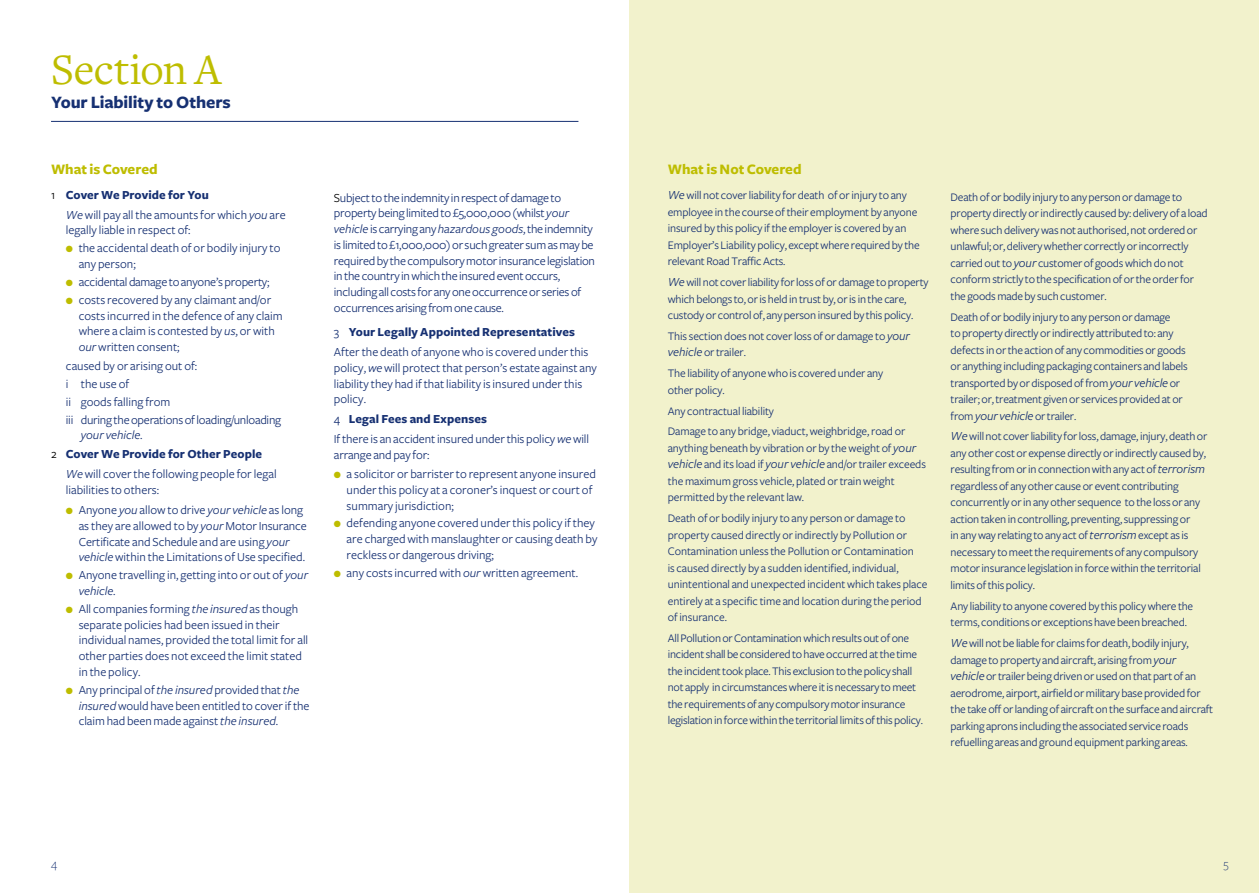
<style>
.page{position:relative;width:1259px;height:893px;background:#fff}
.page>*{position:absolute;margin:0;border:0;box-sizing:border-box;transform-origin:0 0}
.t1{font:45px "Freight Text";letter-spacing:-.005em;color:#bebd00}
.t2{font:700 18px "Freight Sans";letter-spacing:-.005em;color:#163072}
.t3{font:700 15px "Freight Sans";color:#bebd00}
.t4{font:12.75px/15.8px "Freight Sans";color:#163072}
.t5{font:12.75px/15.8px "Freight Sans";letter-spacing:-.02em;color:#163072}
.t6{font:700 12.75px "Freight Sans";letter-spacing:.005em;color:#163072}
.t7{font:italic 12.75px "Freight Sans";color:#163072}
.t8{font:300 12.75px "Freight Sans";color:#163072}
.t9{font:12px/16.5px "Freight Sans";letter-spacing:-.015em;color:#163072}
.s1{color:#000}
.s2{font-weight:700}
.s3{font-style:italic}
.s4{color:#bebd00}
.s5{font-style:normal}
.s6{font-weight:400;color:#000}
.s7{font-style:italic;font-size:12.75px}
</style>
<div class="page">
<div style="left:629px;top:0;width:630px;height:893px;background:#f2f2cc"></div>
<hr style="left:51px;top:121px;width:527px;height:1px;background:#163072">
<h1 class="t1" style="left:51px;top:45px;width:172px">Section A</h1>
<h2 class="t2" style="left:51px;top:93px;width:181px">Your Liability to Others</h2>
<p class="t3" style="left:51px;top:162px;width:108px">What is Covered</p>
<p class="t4" style="left:66px;top:185px;width:221px;line-height:20px;text-indent:-15px"><span class="s1">1</span> <span class="s2">Cover We Provide for You<br></span><span class="s3">We</span> will pay all the amounts for which <span class="s3">you</span> are</p>
<p class="t4" style="left:66px;top:223px;width:126px">legally liable in respect of:</p>
<p class="t4" style="left:79px;top:241px;width:203px;text-indent:-13px"><span class="s4">●</span> the accidental death of or bodily injury to any person;</p>
<p class="t5" style="left:66px;top:274px;width:205px"><span class="s4">●</span> accidental damage to anyone’s property;</p>
<p class="t4" style="left:79px;top:292px;width:205px;text-indent:-13px"><span class="s4">●</span> costs recovered by any claimant and/or costs incurred in the defence of any claim where a claim is contested by <span class="s3">us</span>, or with <span class="s3">our</span> written consent;</p>
<p class="t4" style="left:66px;top:357px;width:217px;line-height:17.9px">caused by or arising out of:<br>i the use of<br>ii goods falling from<br>iii during the operations of loading/unloading</p>
<p class="t7" style="left:81px;top:428px;width:63px">your vehicle<span class="s5">.</span></p>
<p class="t6" style="left:51px;top:447px;width:212px"><span class="s6">2</span> Cover We Provide for Other People</p>
<p class="t4" style="left:66px;top:467px;width:212px"><span class="s3">We</span> will cover the following people for legal</p>
<p class="t4" style="left:66px;top:482px;width:95px">liabilities to others:</p>
<p class="t4" style="left:79px;top:502px;width:229px;text-indent:-13px"><span class="s4">●</span> Anyone <span class="s3">you</span> allow to drive <span class="s3">your vehicle</span> as long as they are allowed to by <span class="s3">your</span> Motor Insurance Certificate and Schedule and are using <span class="s3">your vehicle</span> within the Limitations of Use specified.</p>
<p class="t4" style="left:79px;top:567px;width:231px;text-indent:-13px"><span class="s4">●</span> Anyone travelling in, getting into or out of <span class="s3">your vehicle</span>.</p>
<p class="t4" style="left:79px;top:601px;width:231px;text-indent:-13px"><span class="s4">●</span> All companies forming <span class="s3">the insured</span> as though separate policies had been issued in their individual names, provided the total limit for all other parties does not exceed the limit stated in the policy.</p>
<p class="t4" style="left:79px;top:682px;width:232px;text-indent:-13px"><span class="s4">●</span> Any principal of <span class="s3">the insured</span> provided that <span class="s3">the insured</span> would have been entitled to cover if the claim had been made against <span class="s3">the insured</span>.</p>
<p class="t5" style="left:334px;top:190px;width:263px"><span class="s1">S</span>ubject to the indemnity in respect of damage to property being limited to £5,000,000 (whilst <span class="s3">your vehicle</span> is carrying any <span class="s3">hazardous goods</span>, the indemnity is limited to £1,000,000) or such greater sum as may be required by the compulsory motor insurance legislation in the country in which the insured event occurs, including all costs for any one occurrence or series of occurrences arising from one cause.</p>
<p class="t4" style="left:334px;top:322px;width:256px;line-height:20px">3 <span class="s2">Your Legally Appointed Representatives<br></span>After the death of anyone who is covered under this</p>
<p class="t4" style="left:334px;top:360px;width:265px">policy, <span class="s3">we</span> will protect that person’s estate against any liability they had if that liability is insured under this policy.</p>
<p class="t4" style="left:334px;top:409px;width:257px;line-height:20px">4 <span class="s2">Legal Fees and Expenses<br></span>If there is an accident insured under this policy <span class="s3">we</span> will</p>
<p class="t4" style="left:334px;top:447px;width:97px">arrange and pay for:</p>
<p class="t4" style="left:347px;top:466px;width:251px;text-indent:-13px"><span class="s4">●</span> a solicitor or barrister to represent anyone insured under this policy at a coroner’s inquest or court of summary jurisdiction;</p>
<p class="t4" style="left:347px;top:516px;width:252px;text-indent:-13px"><span class="s4">●</span> defending anyone covered under this policy if they are charged with manslaughter or causing death by reckless or dangerous driving;</p>
<p class="t4" style="left:334px;top:565px;width:246px"><span class="s4">●</span> any costs incurred with <span class="s3">our</span> written agreement.</p>
<p class="t3" style="left:668px;top:162px;width:135px">What is Not Covered</p>
<p class="t9" style="left:668px;top:188px;width:253px"><span class="s7">We</span> will not cover liability for death of or injury to any employee in the course of their employment by anyone insured by this policy if the employer is covered by an Employer’s Liability policy, except where required by the relevant Road Traffic Acts.</p>
<p class="t9" style="left:668px;top:274px;width:262px"><span class="s7">We</span> will not cover liability for loss of or damage to property which belongs to, or is held in trust by, or is in the care, custody or control of, any person insured by this policy.</p>
<p class="t9" style="left:668px;top:328px;width:244px">This section does not cover loss of or damage to <span class="s7">your vehicle</span> or trailer.</p>
<p class="t9" style="left:668px;top:365px;width:217px">The liability of anyone who is covered under any other policy.</p>
<p class="t9" style="left:668px;top:400px;width:239px;line-height:20.7px">Any contractual liability<br>Damage to any bridge, viaduct, weighbridge, road or</p>
<p class="t9" style="left:668px;top:440px;width:260px">anything beneath by vibration or by the weight of <span class="s7">your vehicle</span> and its load if <span class="s7">your vehicle</span> and/or trailer exceeds the maximum gross vehicle, plated or train weight permitted by the relevant law.</p>
<p class="t9" style="left:668px;top:510px;width:261px">Death of or bodily injury to any person or damage to property caused directly or indirectly by Pollution or Contamination unless the Pollution or Contamination<br>is caused directly by a sudden identified, individual, unintentional and unexpected incident which takes place entirely at a specific time and location during the period of insurance.</p>
<p class="t9" style="left:668px;top:630px;width:257px">All Pollution or Contamination which results out of one incident shall be considered to have occurred at the time the incident took place. This exclusion to the policy shall not apply in circumstances where it is necessary to meet the requirements of any compulsory motor insurance legislation in force within the territorial limits of this policy.</p>
<p class="t9" style="left:950px;top:189px;width:258px">Death of or bodily injury to any person or damage to property directly or indirectly caused by: delivery of a load where such delivery was not authorised, not ordered or unlawful; or, delivery whether correctly or incorrectly carried out to <span class="s7">your</span> customer of goods which do not conform strictly to the specification of or the order for the goods made by such customer.</p>
<p class="t9" style="left:950px;top:309px;width:239px">Death of or bodily injury to any person or damage<br>to property directly or indirectly attributed to: any defects in or the action of any commodities or goods or anything including packaging containers and labels transported by or disposed of from <span class="s7">your vehicle</span> or trailer; or, treatment given or services provided at or from <span class="s7">your vehicle</span> or trailer.</p>
<p class="t9" style="left:950px;top:429px;width:258px"><span class="s7">We</span> will not cover liability for loss, damage, injury, death or any other cost or expense directly or indirectly caused by, resulting from or in connection with any act of <span class="s7">terrorism </span>regardless of any other cause or event contributing concurrently or in any other sequence to the loss or any action taken in controlling, preventing, suppressing or<br>in any way relating to any act of <span class="s7">terrorism</span> except as is necessary to meet the requirements of any compulsory motor insurance legislation in force within the territorial limits of this policy.</p>
<p class="t9" style="left:950px;top:598px;width:244px">Any liability to anyone covered by this policy where the terms, conditions or exceptions have been breached.</p>
<p class="t9" style="left:950px;top:635px;width:264px"><span class="s7">We</span> will not be liable for claims for death, bodily injury, damage to property and aircraft, arising from <span class="s7">your vehicle</span> or trailer being driven or used on that part of an aerodrome, airport, airfield or military base provided for the take off or landing of aircraft on the surface and aircraft parking aprons including the associated service roads refuelling areas and ground equipment parking areas.</p>
<p class="t8" style="left:51px;top:857px;width:8px">4</p>
<p class="t8" style="left:1223px;top:857px;width:7px">5</p>
</div>
